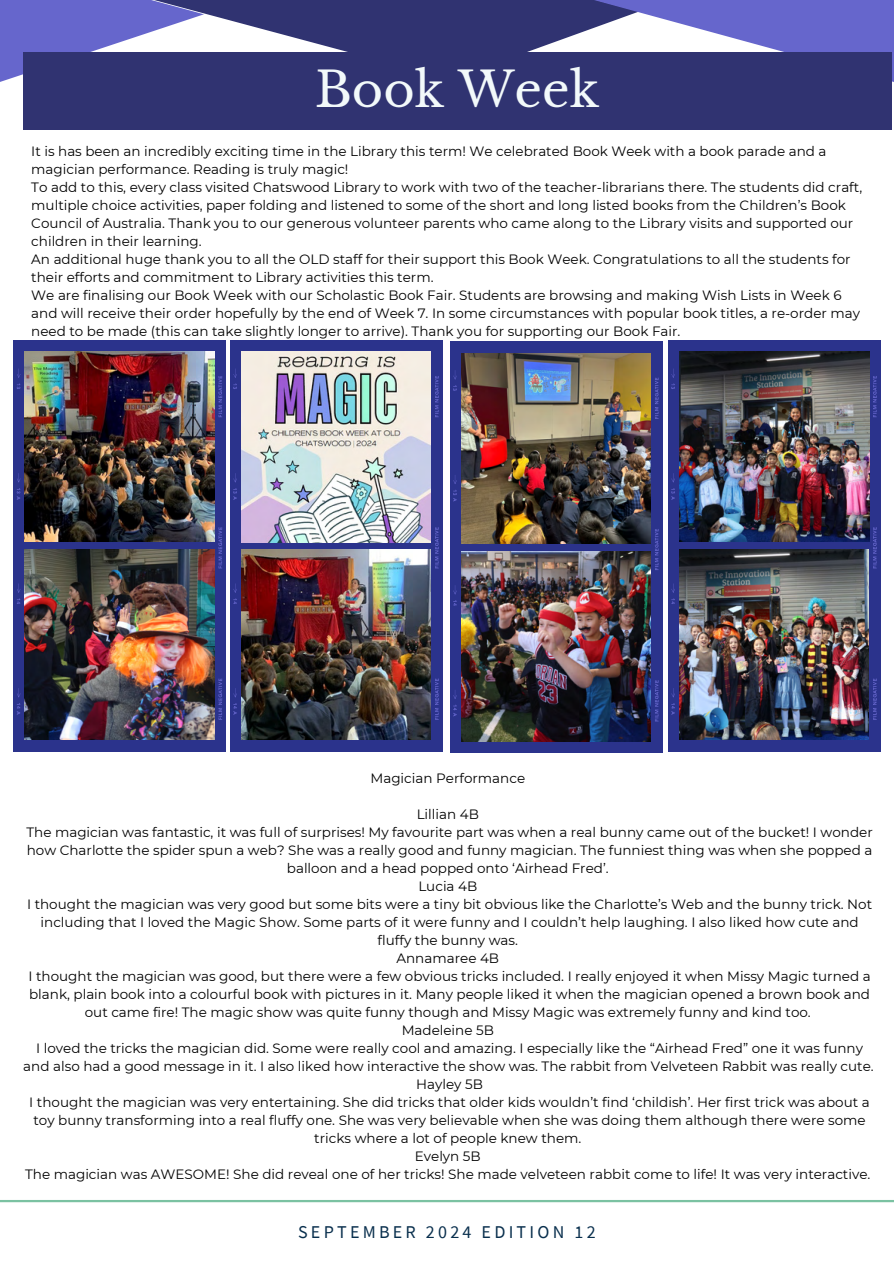
<style>
.page{position:relative;width:894px;height:1264px;background:#fff}
.page>*{position:absolute;margin:0;border:0;box-sizing:border-box;transform-origin:0 0}
.t1{font:48px "Libre Baskerville";color:#f2f9fa}
.t2{font:18px "Source Sans Pro";letter-spacing:.18em;color:#092f4d}
.t3{font:13.5px/18px "Montserrat";color:#000;text-align:center}
</style>
<div class="page">
<hr style="left:0;top:1199px;width:893px;height:3px;background:#7bc2a2">
<svg style="left:204px;top:0;width:246px;height:52px;fill:#303371"></svg>
<svg style="left:450px;top:0;width:443px;height:122px;fill:#66c"></svg>
<svg style="left:0;top:0;width:204px;height:82px"></svg>
<div style="left:23px;top:52px;width:868px;height:77px;background:#303371"></div>
<div style="left:13px;top:340px;width:213px;height:411px;background:#2b338c"></div>
<img style="left:25px;top:549px;width:189px;height:190px">
<img style="left:25px;top:352px;width:189px;height:190px">
<svg style="left:218px;top:376px;width:4px;height:343px"></svg>
<div style="left:230px;top:340px;width:212px;height:411px;background:#2b338c"></div>
<img style="left:241px;top:549px;width:190px;height:190px">
<img style="left:241px;top:352px;width:189px;height:190px">
<svg style="left:435px;top:376px;width:3px;height:343px"></svg>
<div style="left:449px;top:342px;width:213px;height:411px;background:#2b338c"></div>
<img style="left:461px;top:551px;width:189px;height:190px">
<img style="left:461px;top:353px;width:189px;height:190px">
<svg style="left:655px;top:377px;width:3px;height:344px"></svg>
<div style="left:667px;top:340px;width:213px;height:411px;background:#2b338c"></div>
<img style="left:679px;top:549px;width:189px;height:190px">
<img style="left:679px;top:352px;width:189px;height:190px">
<svg style="left:873px;top:376px;width:3px;height:343px"></svg>
<h1 class="t1" style="left:315px;top:61px;width:285px">Book Week</h1>
<p class="t3" style="left:31px;top:142px;width:796px;text-align:left">It is has been an incredibly exciting time in the Library this term! We celebrated Book Week with a book parade and a magician performance. Reading is truly magic!</p>
<p class="t3" style="left:31px;top:178px;width:832px;text-align:left">To add to this, every class visited Chatswood Library to work with two of the teacher-librarians there. The students did craft, multiple choice activities, paper folding and listened to some of the short and long listed books from the Children’s Book Council of Australia. Thank you to our generous volunteer parents who came along to the Library visits and supported our children in their learning.</p>
<p class="t3" style="left:31px;top:250px;width:820px;text-align:left">An additional huge thank you to all the OLD staff for their support this Book Week. Congratulations to all the students for their efforts and commitment to Library activities this term.</p>
<p class="t3" style="left:31px;top:286px;width:830px;text-align:left">We are finalising our Book Week with our Scholastic Book Fair. Students are browsing and making Wish Lists in Week 6 and will receive their order hopefully by the end of Week 7. In some circumstances with popular book titles, a re-order may need to be made (this can take slightly longer to arrive). Thank you for supporting our Book Fair.</p>
<p class="t3" style="left:370px;top:768px;width:156px">Magician Performance</p>
<p class="t3" style="left:416px;top:804px;width:64px">Lillian 4B</p>
<p class="t3" style="left:26px;top:822px;width:847px">The magician was fantastic, it was full of surprises! My favourite part was when a real bunny came out of the bucket! I wonder how Charlotte the spider spun a web? She was a really good and funny magician. The funniest thing was when she popped a balloon and a head popped onto ‘Airhead Fred’.</p>
<p class="t3" style="left:418px;top:876px;width:60px">Lucia 4B</p>
<p class="t3" style="left:27px;top:894px;width:846px">I thought the magician was very good but some bits were a tiny bit obvious like the Charlotte’s Web and the bunny trick. Not including that I loved the Magic Show. Some parts of it were funny and I couldn’t help laughing. I also liked how cute and fluffy the bunny was.</p>
<p class="t3" style="left:396px;top:948px;width:104px">Annamaree 4B</p>
<p class="t3" style="left:28px;top:966px;width:843px">I thought the magician was good, but there were a few obvious tricks included. I really enjoyed it when Missy Magic turned a blank, plain book into a colourful book with pictures in it. Many people liked it when the magician opened a brown book and out came fire! The magic show was quite funny though and Missy Magic was extremely funny and kind too.</p>
<p class="t3" style="left:401px;top:1020px;width:94px">Madeleine 5B</p>
<p class="t3" style="left:23px;top:1038px;width:851px">I loved the tricks the magician did. Some were really cool and amazing. I especially like the “Airhead Fred” one it was funny and also had a good message in it. I also liked how interactive the show was. The rabbit from Velveteen Rabbit was really cute.</p>
<p class="t3" style="left:416px;top:1074px;width:68px">Hayley 5B</p>
<p class="t3" style="left:29px;top:1092px;width:841px">I thought the magician was very entertaining. She did tricks that older kids wouldn’t find ‘childish’. Her first trick was about a toy bunny transforming into a real fluffy one. She was very believable when she was doing them although there were some tricks where a lot of people knew them.</p>
<p class="t3" style="left:414px;top:1146px;width:67px">Evelyn 5B</p>
<p class="t3" style="left:25px;top:1164px;width:846px">The magician was AWESOME! She did reveal one of her tricks! She made velveteen rabbit come to life! It was very interactive.</p>
<p class="t2" style="left:298px;top:1220px;width:299px">SEPTEMBER 2024 EDITION 12</p>
</div>
